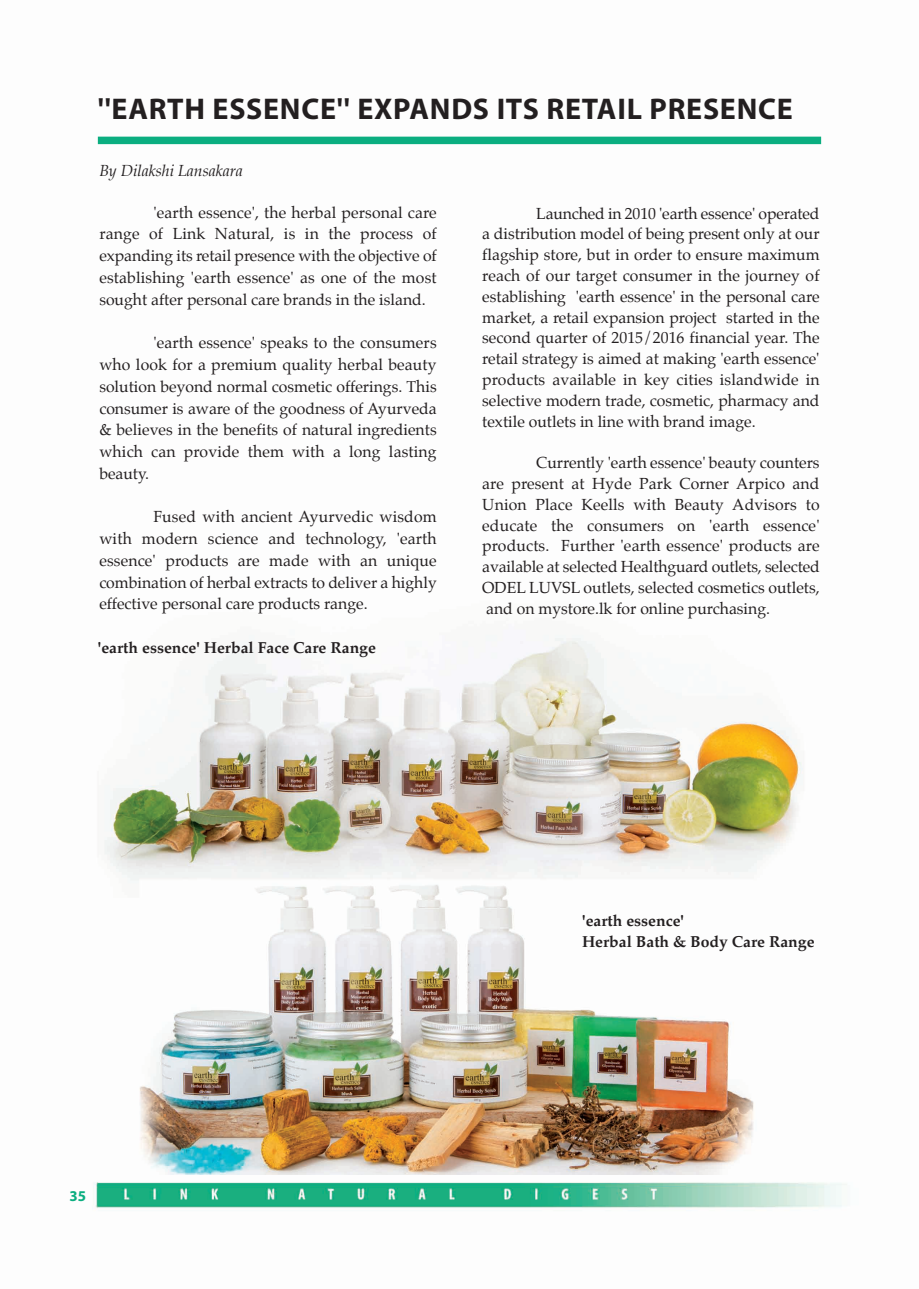
<style>
.page{position:relative;width:919px;height:1289px;background:#fff}
.page>*{position:absolute;margin:0;border:0;box-sizing:border-box;transform-origin:0 0}
.t1{font:700 30px "Myriad";letter-spacing:.025em;color:#231f20}
.t2{font:15.75px/20.9px "Palatino";color:#231f20;text-align:justify}
.t3{font:700 15.75px/20.9px "Palatino";color:#231f20}
.t4{font:italic 15.75px "Palatino";color:#231f20}
.t5{font:700 15px "Myriad";color:#0bae80}
</style>
<div class="page">
<img style="left:92px;top:1174px;width:755px;height:35px">
<img style="left:97px;top:136px;width:725px;height:1038px">
<div style="left:98px;top:137px;width:723px;height:7px;background:#0bae80"></div>
<h1 class="t1" style="left:98px;top:98px;width:696px">''EARTH ESSENCE'' EXPANDS ITS RETAIL PRESENCE</h1>
<p class="t4" style="left:99px;top:163px;width:145px">By Dilakshi Lansakara</p>
<p class="t2" style="left:99px;top:202px;width:339px;line-height:21.8px;text-indent:54px">'earth essence', the herbal personal care range of Link Natural, is in the process of expanding its retail presence with the objective of establishing 'earth essence' as one of the most sought after personal care brands in the island.</p>
<p class="t2" style="left:99px;top:333px;width:339px;line-height:21.8px;text-indent:54px">'earth essence' speaks to the consumers who look for a premium quality herbal beauty solution beyond normal cosmetic offerings. This consumer is aware of the goodness of Ayurveda &amp; believes in the benefits of natural ingredients which can provide them with a long lasting beauty.</p>
<p class="t2" style="left:99px;top:507px;width:339px;line-height:21.8px;text-indent:54px">Fused with ancient Ayurvedic wisdom with modern science and technology, 'earth essence' products are made with an unique combination of herbal extracts to deliver a highly effective personal care products range.</p>
<p class="t3" style="left:98px;top:638px;width:279px">'earth essence' Herbal Face Care Range</p>
<p class="t2" style="left:482px;top:204px;width:339px;text-indent:54px">Launched in 2010 'earth essence' operated a distribution model of being present only at our flagship store, but in order to ensure maximum reach of our target consumer in the journey of establishing 'earth essence' in the personal care market, a retail expansion project started in the second quarter of 2015/2016 financial year. The retail strategy is aimed at making 'earth essence' products available in key cities islandwide in selective modern trade, cosmetic, pharmacy and textile outlets in line with brand image.</p>
<p class="t2" style="left:482px;top:453px;width:339px;text-indent:54px">Currently 'earth essence' beauty counters are present at Hyde Park Corner Arpico and Union Place Keells with Beauty Advisors to educate the consumers on 'earth essence' products. Further 'earth essence' products are available at selected Healthguard outlets, selected ODEL LUVSL outlets, selected cosmetics outlets, and on mystore.lk for online purchasing.</p>
<p class="t5" style="left:70px;top:1190px;width:18px">35</p>
<p class="t3" style="left:582px;top:911px;width:234px">'earth essence'<br>Herbal Bath &amp; Body Care Range</p>
</div>
